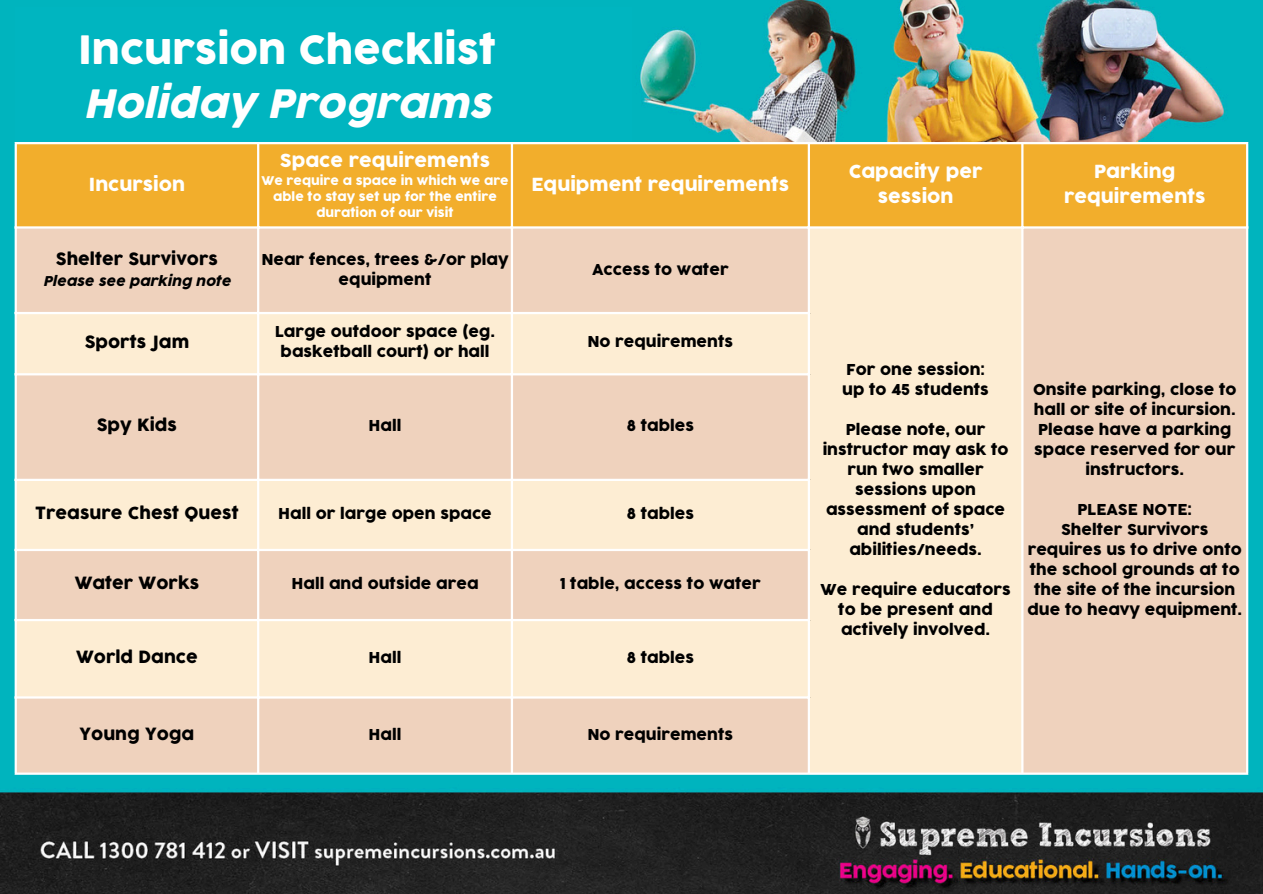
<style>
.page{position:relative;width:1263px;height:894px;background:#fff}
.page>*{position:absolute;margin:0;border:0;box-sizing:border-box;transform-origin:0 0}
.t1{font:39px/54px "Cocogoose Pro";color:#fff}
.t2{font:18px/25px "Cocogoose Pro";color:#fff;text-align:center}
.t3{font:16.5px "Cocogoose";color:#000}
.t4{font:15px/20px "Cocogoose Pro";color:#000;text-align:center}
.t5{font:italic 13.5px "Cocogoose Pro";color:#000}
.t6{font:12px/16px "Cocogoose Pro";color:#fff;text-align:center}
.s1{font-style:italic}
</style>
<div class="page">
<img style="left:0;top:0;width:1263px;height:893px">
<div style="left:17px;top:144px;width:1229px;height:82px;background:#f2ae2c"></div>
<div style="left:1023px;top:228px;width:223px;height:544px;background:#efd2bd"></div>
<svg style="left:17px;top:228px;width:1004px;height:544px;background:#f6e0c8"></svg>
<hr style="left:15px;top:144px;width:2px;height:628px;background:#fff">
<hr style="left:257px;top:144px;width:2px;height:628px;background:#fff">
<hr style="left:511px;top:144px;width:2px;height:628px;background:#fff">
<hr style="left:808px;top:144px;width:2px;height:628px;background:#fff">
<hr style="left:1021px;top:144px;width:2px;height:628px;background:#fff">
<hr style="left:1246px;top:144px;width:2px;height:628px;background:#fff">
<hr style="left:15px;top:142px;width:1233px;height:2px;background:#fff">
<hr style="left:15px;top:226px;width:1233px;height:2px;background:#fff">
<hr style="left:15px;top:312px;width:795px;height:2px;background:#fff">
<hr style="left:15px;top:373px;width:795px;height:2px;background:#fff">
<hr style="left:15px;top:478px;width:795px;height:3px;background:#fff">
<hr style="left:15px;top:548px;width:795px;height:3px;background:#fff">
<hr style="left:15px;top:618px;width:795px;height:3px;background:#fff">
<hr style="left:15px;top:696px;width:795px;height:2px;background:#fff">
<hr style="left:15px;top:772px;width:1233px;height:2px;background:#fff">
<div style="left:15px;top:8px;width:616px;height:134px;background:#00b5c0"></div>
<p class="t1" style="left:78px;top:25px;width:419px">Incursion Checklist<br><span class="s1">Holiday Programs</span></p>
<h1 class="t2" style="left:89px;top:173px;width:98px">Incursion</h1>
<p class="t3" style="left:56px;top:249px;width:164px">Shelter Survivors</p>
<p class="t5" style="left:43px;top:274px;width:189px">Please see parking note</p>
<p class="t2" style="left:280px;top:149px;width:212px">Space requirements</p>
<p class="t6" style="left:261px;top:173px;width:249px">We require a space in which we are able to stay set up for the entire duration of our visit</p>
<p class="t2" style="left:531px;top:173px;width:259px">Equipment requirements</p>
<p class="t4" style="left:261px;top:250px;width:249px">Near fences, trees &amp;/or play equipment</p>
<p class="t4" style="left:592px;top:260px;width:138px">Access to water</p>
<p class="t3" style="left:85px;top:331px;width:106px">Sports Jam</p>
<p class="t4" style="left:275px;top:322px;width:221px">Large outdoor space (eg. basketball court) or hall</p>
<p class="t4" style="left:588px;top:332px;width:147px">No requirements</p>
<p class="t3" style="left:97px;top:415px;width:82px">Spy Kids</p>
<p class="t4" style="left:369px;top:416px;width:34px">Hall</p>
<p class="t4" style="left:627px;top:416px;width:69px">8 tables</p>
<p class="t3" style="left:35px;top:502px;width:205px">Treasure Chest Quest</p>
<p class="t4" style="left:278px;top:504px;width:215px">Hall or large open space</p>
<p class="t4" style="left:627px;top:504px;width:69px">8 tables</p>
<p class="t3" style="left:75px;top:572px;width:126px">Water Works</p>
<p class="t4" style="left:291px;top:574px;width:189px">Hall and outside area</p>
<p class="t4" style="left:560px;top:574px;width:202px">1 table, access to water</p>
<p class="t3" style="left:76px;top:646px;width:123px">World Dance</p>
<p class="t4" style="left:369px;top:648px;width:34px">Hall</p>
<p class="t4" style="left:627px;top:648px;width:69px">8 tables</p>
<p class="t3" style="left:80px;top:723px;width:116px">Young Yoga</p>
<p class="t4" style="left:369px;top:724px;width:34px">Hall</p>
<p class="t4" style="left:588px;top:724px;width:147px">No requirements</p>
<p class="t2" style="left:849px;top:160px;width:135px">Capacity per session</p>
<p class="t2" style="left:1064px;top:160px;width:143px">Parking requirements</p>
<p class="t4" style="left:846px;top:360px;width:140px">For one session:</p>
<p class="t4" style="left:842px;top:380px;width:148px">up to 45 students</p>
<p class="t4" style="left:823px;top:420px;width:187px">Please note, our instructor may ask to run two smaller sessions upon assessment of space and students’ abilities/needs.</p>
<p class="t4" style="left:820px;top:580px;width:192px">We require educators to be present and actively involved.</p>
<p class="t4" style="left:1033px;top:380px;width:205px">Onsite parking, close to hall or site of incursion.<br>Please have a parking space reserved for our instructors.</p>
<p class="t4" style="left:1077px;top:500px;width:116px">PLEASE NOTE:</p>
<p class="t4" style="left:1027px;top:520px;width:216px">Shelter Survivors requires us to drive onto the school grounds at to the site of the incursion due to heavy equipment.</p>
</div>
